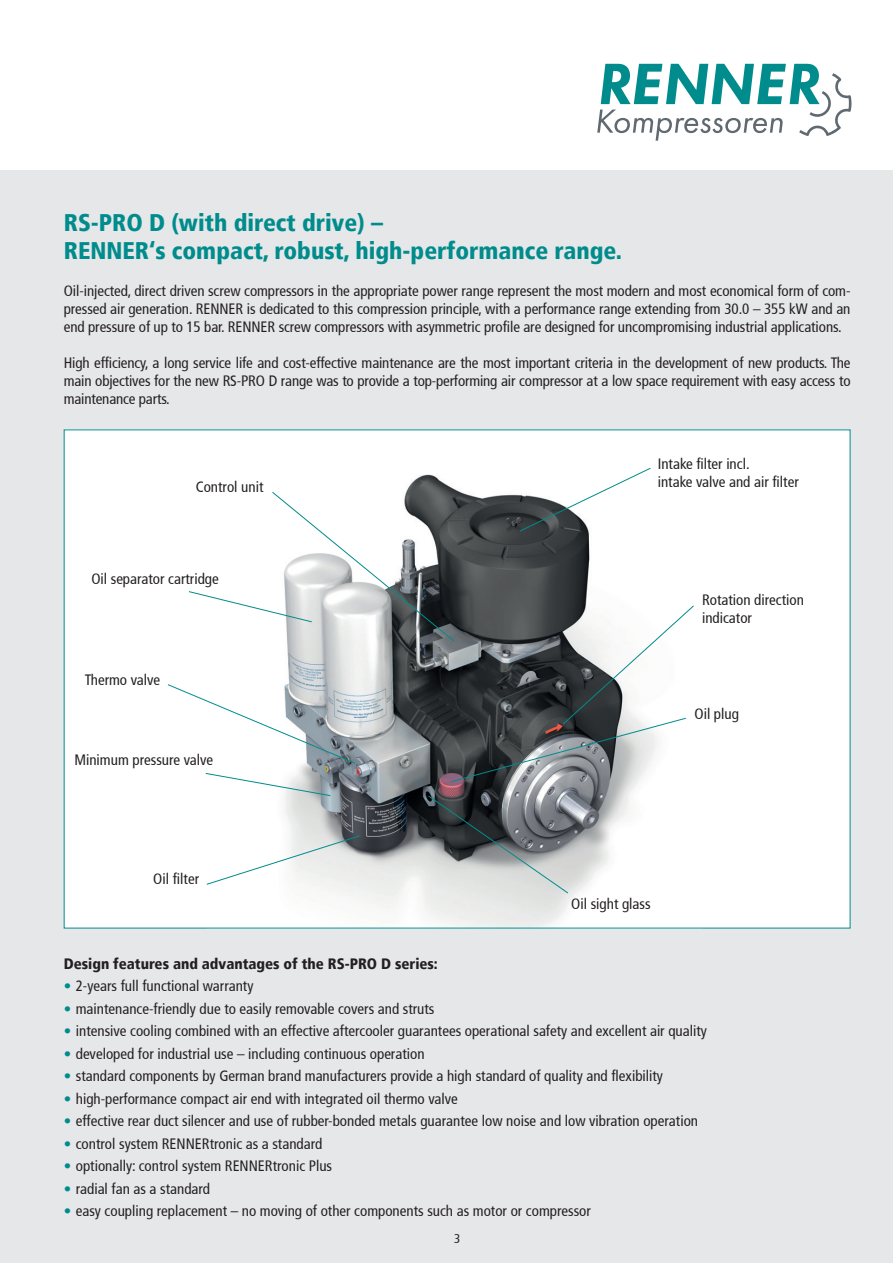
<style>
.page{position:relative;width:893px;height:1263px;background:#fff}
.page>*{position:absolute;margin:0;border:0;box-sizing:border-box;transform-origin:0 0}
.t1{font:900 condensed 24px/28.8px "Frutiger";color:#008c8c}
.t2{font:condensed 15px/18px "Frutiger";color:#231f20;text-align:justify}
.t3{font:900 condensed 15px "Frutiger";color:#231f20}
.t4{font:condensed 12.75px "Frutiger";color:#231f20}
.s1{color:#008c8c}
</style>
<div class="page">
<div style="left:0;top:170px;width:893px;height:1093px;background:#e6e7e9"></div>
<svg style="left:597px;top:64px;width:254px;height:77px"></svg>
<div style="left:64px;top:430px;width:786px;height:498px;background:#fff"></div>
<svg style="left:167px;top:467px;width:527px;height:427px"></svg>
<h1 class="t1" style="left:64px;top:208px;width:560px">RS-PRO D (with direct drive) –<br>RENNER‘s compact, robust, high-performance range.</h1>
<p class="t2" style="left:64px;top:282px;width:788px">Oil-injected, direct driven screw compressors in the appropriate power range represent the most modern and most economical form of com&shy;pressed air generation. RENNER is dedicated to this compression principle, with a performance range extending from 30.0 – 355 kW and an end pressure of up to 15 bar. RENNER screw compressors with asymmetric profile are designed for uncompromising industrial applications.</p>
<p class="t2" style="left:64px;top:354px;width:788px">High efficiency, a long service life and cost-effective maintenance are the most important criteria in the development of new products. The main objectives for the new RS-PRO D range was to provide a top-performing air compressor at a low space requirement with easy access to maintenance parts.</p>
<p class="t2" style="left:196px;top:478px;width:69px">Control unit</p>
<p class="t2" style="left:91px;top:570px;width:129px">Oil separator cartridge</p>
<p class="t2" style="left:85px;top:670px;width:77px">Thermo valve</p>
<p class="t2" style="left:74px;top:751px;width:140px">Minimum pressure valve</p>
<p class="t2" style="left:153px;top:870px;width:47px">Oil filter</p>
<p class="t2" style="left:658px;top:455px;width:143px">Intake filter incl.<br>intake valve and air filter</p>
<p class="t2" style="left:702px;top:591px;width:103px">Rotation direction indicator</p>
<p class="t2" style="left:694px;top:704px;width:46px">Oil plug</p>
<p class="t2" style="left:571px;top:894px;width:81px">Oil sight glass</p>
<p class="t3" style="left:64px;top:954px;width:376px">Design features and advantages of the RS-PRO D series:</p>
<p class="t2" style="left:64px;top:977px;width:191px"><span class="s1">•</span> 2-years full functional warranty</p>
<p class="t2" style="left:64px;top:999px;width:372px"><span class="s1">•</span> maintenance-friendly due to easily removable covers and struts</p>
<p class="t2" style="left:64px;top:1022px;width:645px"><span class="s1">•</span> intensive cooling combined with an effective aftercooler guarantees operational safety and excellent air quality</p>
<p class="t2" style="left:64px;top:1044px;width:362px"><span class="s1">•</span> developed for industrial use – including continuous operation</p>
<p class="t2" style="left:64px;top:1067px;width:601px"><span class="s1">•</span> standard components by German brand manufacturers provide a high standard of quality and flexibility</p>
<p class="t2" style="left:64px;top:1089px;width:396px"><span class="s1">•</span> high-performance compact air end with integrated oil thermo valve</p>
<p class="t2" style="left:64px;top:1112px;width:636px"><span class="s1">•</span> effective rear duct silencer and use of rubber-bonded metals guarantee low noise and low vibration operation</p>
<p class="t2" style="left:64px;top:1134px;width:260px"><span class="s1">•</span> control system RENNERtronic as a standard</p>
<p class="t2" style="left:64px;top:1157px;width:270px"><span class="s1">•</span> optionally: control system RENNERtronic Plus</p>
<p class="t2" style="left:64px;top:1179px;width:148px"><span class="s1">•</span> radial fan as a standard</p>
<p class="t2" style="left:64px;top:1202px;width:529px"><span class="s1">•</span> easy coupling replacement – no moving of other components such as motor or compressor</p>
<p class="t4" style="left:454px;top:1231px;width:8px">3</p>
</div>
